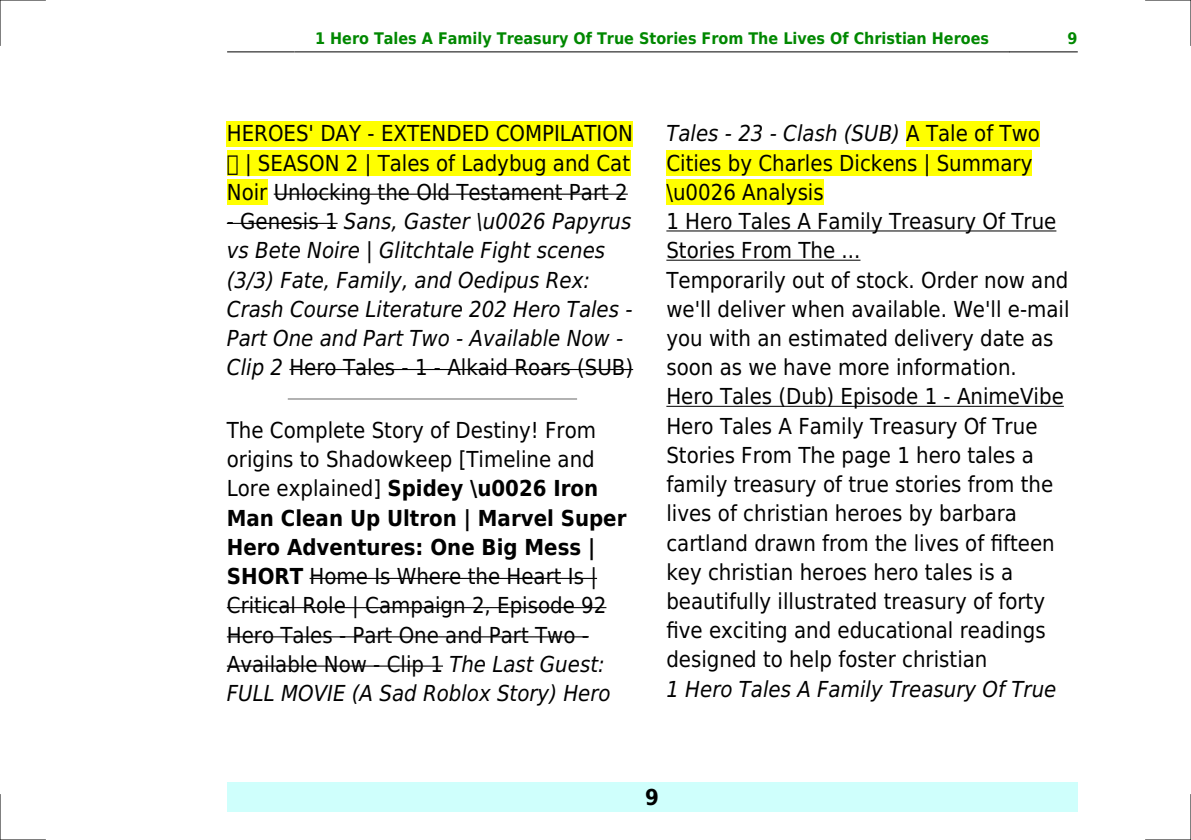
<style>
.page{position:relative;width:1191px;height:840px;background:#fff}
.page>*{position:absolute;margin:0;border:0;box-sizing:border-box;transform-origin:0 0}
.t1{font:22px/29.2px "DejaVu Sans Condensed";color:#000}
.t2{font:italic 22px/29.2px "DejaVu Sans Condensed";color:#000}
.t3{font:700 22px "DejaVu Sans Condensed";color:#000}
.t4{font:700 16px "DejaVu Sans Condensed";color:#080}
.s1{font-style:normal}
.s2{font-weight:700}
.s3{font-style:italic}
</style>
<div class="page">
<hr style="left:227px;top:51px;width:68px;height:1px;background:#000">
<hr style="left:295px;top:51px;width:714px;height:1px;background:#000">
<hr style="left:1009px;top:51px;width:68px;height:1px;background:#000">
<div style="left:227px;top:782px;width:850px;height:29px;background:#cffffc"></div>
<div style="left:227px;top:121px;width:406px;height:25px;background:#ff0"></div>
<div style="left:227px;top:150px;width:403px;height:26px;background:#ff0"></div>
<div style="left:227px;top:179px;width:40px;height:26px;background:#ff0"></div>
<hr style="left:274px;top:193px;width:354px;height:2px;background:#000">
<hr style="left:227px;top:223px;width:110px;height:1px;background:#000">
<hr style="left:289px;top:369px;width:344px;height:1px;background:#000">
<hr style="left:288px;top:398px;width:288px;height:1px;background:#999">
<hr style="left:309px;top:577px;width:288px;height:1px;background:#000">
<hr style="left:227px;top:606px;width:379px;height:2px;background:#000">
<hr style="left:227px;top:636px;width:362px;height:1px;background:#000">
<hr style="left:227px;top:665px;width:216px;height:1px;background:#000">
<div style="left:906px;top:121px;width:134px;height:25px;background:#ff0"></div>
<div style="left:666px;top:150px;width:366px;height:26px;background:#ff0"></div>
<div style="left:666px;top:179px;width:158px;height:26px;background:#ff0"></div>
<hr style="left:666px;top:230px;width:390px;height:1px;background:#000">
<hr style="left:666px;top:259px;width:194px;height:1px;background:#000">
<hr style="left:666px;top:405px;width:397px;height:1px;background:#000">
<hr style="left:0;top:0;width:45px;height:1px;background:#000">
<hr style="left:1145px;top:0;width:46px;height:1px;background:#000">
<hr style="left:0;top:839px;width:45px;height:1px;background:#000">
<hr style="left:1145px;top:839px;width:46px;height:1px;background:#000">
<hr style="left:0;top:0;width:1px;height:45px;background:#000">
<hr style="left:0;top:794px;width:1px;height:45px;background:#000">
<hr style="left:1190px;top:0;width:1px;height:45px;background:#000">
<hr style="left:1190px;top:794px;width:1px;height:45px;background:#000">
<p class="t4" style="left:315px;top:29px;width:675px">1 Hero Tales A Family Treasury Of True Stories From The Lives Of Christian Heroes</p>
<p class="t4" style="left:1067px;top:29px;width:12px">9</p>
<p class="t1" style="left:227px;top:119px;width:407px;text-align:right">HEROES' DAY - EXTENDED COMPILATION | SEASON 2 | Tales of Ladybug and Cat<br>Noir Unlocking the Old Testament Part 2</p>
<p class="t2" style="left:227px;top:207px;width:408px"><span class="s1">- Genesis 1</span> Sans, Gaster \u0026 Papyrus vs Bete Noire | Glitchtale Fight scenes (3/3) Fate, Family, and Oedipus Rex:<br>Crash Course Literature 202 Hero Tales - Part One and Part Two - Available Now - Clip 2 <span class="s1">Hero Tales - 1 - Alkaid Roars (SUB)</span></p>
<p class="t1" style="left:227px;top:415px;width:401px">The Complete Story of Destiny! From origins to Shadowkeep [Timeline and Lore explained] <span class="s2">Spidey \u0026 Iron Man Clean Up Ultron | Marvel Super Hero Adventures: One Big Mess | SHORT</span> Home Is Where the Heart Is | Critical Role | Campaign 2, Episode 92<br>Hero Tales - Part One and Part Two - Available Now - Clip 1 <span class="s3">The Last Guest:<br>FULL MOVIE (A Sad Roblox Story) Hero</span></p>
<p class="t1" style="left:666px;top:119px;width:405px"><span class="s3">Tales - 23 - Clash (SUB)</span> A Tale of Two Cities by Charles Dickens | Summary \u0026 Analysis<br>1 Hero Tales A Family Treasury Of True Stories From The ...<br>Temporarily out of stock. Order now and we'll deliver when available. We'll e-mail you with an estimated delivery date as soon as we have more information.<br>Hero Tales (Dub) Episode 1 - AnimeVibe Hero Tales A Family Treasury Of True Stories From The page 1 hero tales a family treasury of true stories from the lives of christian heroes by barbara cartland drawn from the lives of fifteen key christian heroes hero tales is a beautifully illustrated treasury of forty five exciting and educational readings designed to help foster christian</p>
<p class="t2" style="left:666px;top:674px;width:391px">1 Hero Tales A Family Treasury Of True</p>
<p class="t3" style="left:645px;top:783px;width:15px">9</p>
</div>
